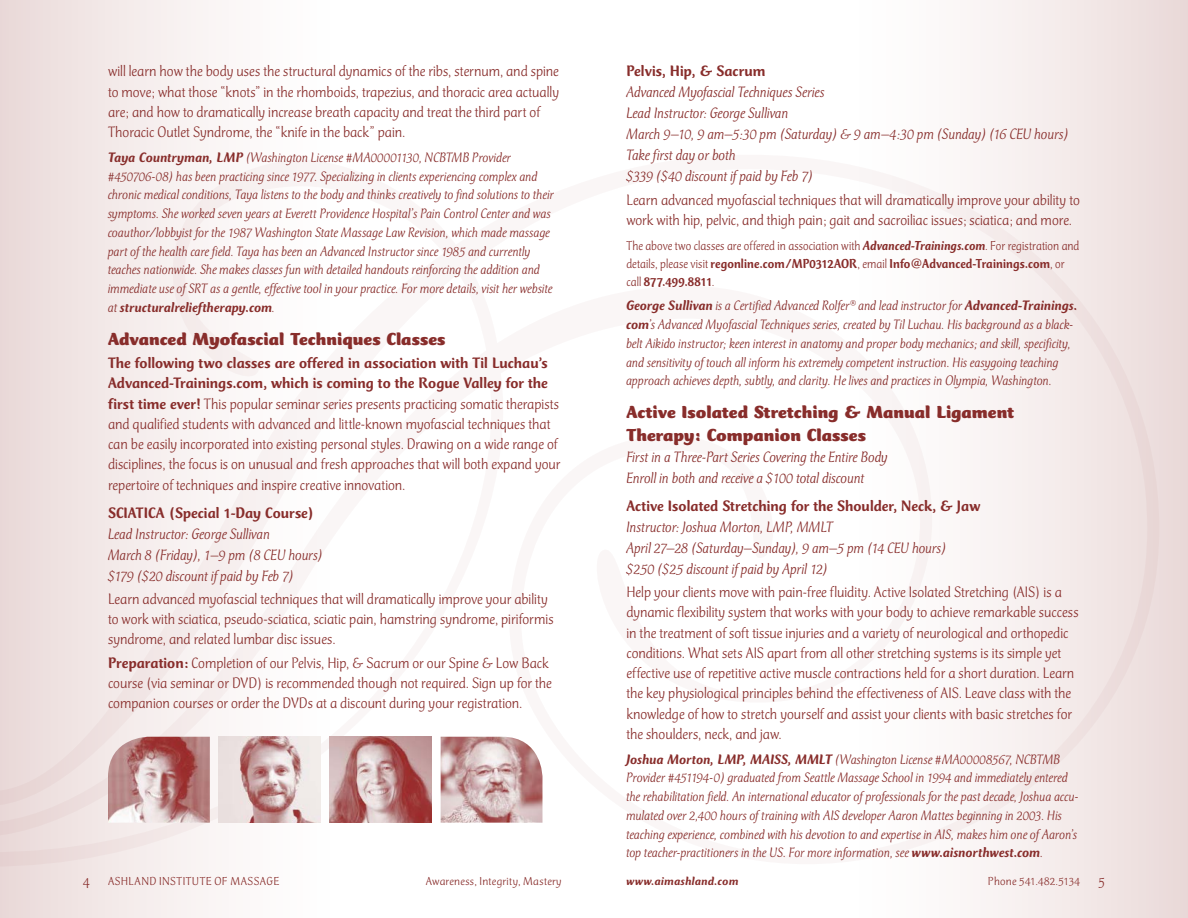
<style>
.page{position:relative;width:1188px;height:918px;background:#fff}
.page>*{position:absolute;margin:0;border:0;box-sizing:border-box;transform-origin:0 0}
.Course_Section{font:900 18px/22.5px "CT Mercurius";letter-spacing:.005em;color:#882d2b}
.Body{font:300 15.75px/20.2px "CT Mercurius";color:#882d2b}
.Course_Info{font:italic 300 15.75px "CT Mercurius";color:#882d2b}
.Course_Title{font:500 15.75px "CT Mercurius";letter-spacing:.005em;color:#882d2b}
.Instructor_Bio{font:italic 300 14.25px/18.8px "CT Mercurius";color:#882d2b}
.Footnote{font:300 13.5px/18px "CT Mercurius";letter-spacing:.005em;color:#882d2b;scale:.95 1}
.t1{font:300 12px "CT Mercurius";letter-spacing:.025em;color:#882d2b;scale:1.05 1}
.t2{font:italic 500 12px "CT Mercurius";letter-spacing:.02em;color:#882d2b;scale:1.05 1}
.s1{font-weight:500}
.s2{font-weight:500;font-style:italic}
.s3{font-size:15px}
</style>
<div class="page">
<div style="left:0;top:0;width:594px;height:918px;background:linear-gradient(to right,#efe3e2,#fff)"></div>
<div style="left:594px;top:0;width:594px;height:918px;background:linear-gradient(to right,#fff,#f0e4e3)"></div>
<img style="left:108px;top:737px;width:102px;height:86px">
<img style="left:330px;top:737px;width:102px;height:86px">
<img style="left:219px;top:737px;width:102px;height:86px">
<img style="left:441px;top:737px;width:101px;height:86px">
<p class="Body" style="left:108px;top:62px;width:453px">will learn how the body uses the structural dynamics of the ribs, sternum, and spine to move; what those “knots” in the rhomboids, trapezius, and thoracic area actually are; and how to dramatically increase breath capacity and treat the third part of Thoracic Outlet Syndrome, the “knife in the back” pain.</p>
<p class="Instructor_Bio" style="left:108px;top:148px;width:448px"><span class="s1">Taya Countryman, LMP</span> (Washington License #MA00001130, NCBTMB Provider #450706-08) has been practicing since 1977. Specializing in clients experiencing complex and chronic medical conditions, Taya listens to the body and thinks creatively to find solutions to their symptoms. She worked seven years at Everett Providence Hospital’s Pain Control Center and was coauthor/lobbyist for the 1987 Washington State Massage Law Revision, which made massage part of the health care field. Taya has been an Advanced Instructor since 1985 and currently teaches nationwide. She makes classes fun with detailed handouts reinforcing the addition and immediate use of SRT as a gentle, effective tool in your practice. For more details, visit her website at <span class="s1">structuralrelieftherapy.com</span>.</p>
<p class="Course_Section" style="left:108px;top:328px;width:339px">Advanced Myofascial Techniques Classes</p>
<p class="Body" style="left:108px;top:353px;width:454px"><span class="s1">The following two classes are offered in association with Til Luchau’s Advanced-Trainings.com, which is coming to the Rogue Valley for the first time ever!</span> This popular seminar series presents practicing somatic therapists and qualified students with advanced and little-known myofascial techniques that can be easily incorporated into existing personal styles. Drawing on a wide range of disciplines, the focus is on unusual and fresh approaches that will both expand your repertoire of techniques and inspire creative innovation.</p>
<p class="Course_Title" style="left:108px;top:504px;width:208px">SCIATICA (Special 1-Day Course)</p>
<p class="Course_Info" style="left:108px;top:525px;width:164px">Lead Instructor: George Sullivan</p>
<p class="Course_Info" style="left:108px;top:546px;width:216px">March 8 (Friday), 1–9 pm (8 CEU hours)</p>
<p class="Course_Info" style="left:108px;top:567px;width:187px">$179 ($20 discount if paid by Feb 7)</p>
<p class="Body" style="left:108px;top:589px;width:447px">Learn advanced myofascial techniques that will dramatically improve your ability to work with sciatica, pseudo-sciatica, sciatic pain, hamstring syndrome, piriformis syndrome, and related lumbar disc issues.</p>
<p class="Body" style="left:108px;top:653px;width:445px"><span class="s1">Preparation:</span> Completion of our Pelvis, Hip, &amp; Sacrum or our Spine &amp; Low Back course (via seminar or DVD) is recommended though not required. Sign up for the companion courses or order the DVDs at a discount during your registration.</p>
<p class="Course_Title" style="left:626px;top:63px;width:141px">Pelvis, Hip, &amp; Sacrum</p>
<p class="Course_Info" style="left:626px;top:84px;width:200px">Advanced Myofascial Techniques Series</p>
<p class="Course_Info" style="left:626px;top:105px;width:164px">Lead Instructor: George Sullivan</p>
<p class="Course_Info" style="left:626px;top:126px;width:444px">March 9–10, 9 am–5:30 pm (Saturday) &amp; 9 am–4:30 pm (Sunday) (16 CEU hours)</p>
<p class="Course_Info" style="left:626px;top:147px;width:111px">Take first day or both</p>
<p class="Course_Info" style="left:626px;top:168px;width:188px">$339 ($40 discount if paid by Feb 7)</p>
<p class="Body" style="left:626px;top:190px;width:455px">Learn advanced myofascial techniques that will dramatically improve your ability to work with hip, pelvic, and thigh pain; gait and sacroiliac issues; sciatica; and more.</p>
<p class="Footnote" style="left:626px;top:237px;width:478px">The above two classes are offered in association with <span class="s2">Advanced-Trainings.com</span>. For registration and details, please visit <span class="s1">regonline.com/MP0312AOR</span>, email <span class="s1">Info@Advanced-Trainings.com</span>, or call <span class="s1">877.499.8811</span>.</p>
<p class="Instructor_Bio" style="left:626px;top:297px;width:453px"><span class="s1">George Sullivan</span> is a Certified Advanced Rolfer® and lead instructor for <span class="s1">Advanced-Trainings. com</span>’s Advanced Myofascial Techniques series, created by Til Luchau. His background as a black&shy;belt Aikido instructor; keen interest in anatomy and proper body mechanics; and skill, specificity, and sensitivity of touch all inform his extremely competent instruction. His easygoing teaching approach achieves depth, subtly, and clarity. He lives and practices in Olympia, Washington.</p>
<p class="Course_Section" style="left:626px;top:402px;width:389px">Active Isolated Stretching &amp; Manual Ligament<br>Therapy: Companion Classes</p>
<p class="Course_Info" style="left:626px;top:448px;width:263px">First in a Three-Part Series Covering the Entire Body</p>
<p class="Course_Info" style="left:626px;top:469px;width:240px">Enroll in both and receive a $100 total discount</p>
<p class="Course_Title" style="left:626px;top:497px;width:355px">Active Isolated Stretching for the Shoulder, Neck, &amp; Jaw</p>
<p class="Course_Info" style="left:626px;top:518px;width:208px">Instructor: Joshua Morton, LMP, MMLT</p>
<p class="Course_Info" style="left:626px;top:539px;width:322px">April 27–28 (Saturday–Sunday), 9 am–5 pm (14 CEU hours)</p>
<p class="Course_Info" style="left:626px;top:560px;width:203px">$250 ($25 discount if paid by April 12)</p>
<p class="Body" style="left:626px;top:582px;width:454px">Help your clients move with pain-free fluidity. Active Isolated Stretching (AIS) is a dynamic flexibility system that works with your body to achieve remarkable success in the treatment of soft tissue injuries and a variety of neurological and orthopedic conditions. What sets AIS apart from all other stretching systems is its simple yet effective use of repetitive active muscle contractions held for a short duration. Learn the key physiological principles behind the effectiveness of AIS. Leave class with the knowledge of how to stretch yourself and assist your clients with basic stretches for the shoulders, neck, and jaw.</p>
<p class="Instructor_Bio" style="left:626px;top:750px;width:454px"><span class="s1">Joshua Morton, LMP, MAISS, MMLT</span> (Washington License #MA00008567, NCBTMB Provider #451194-0) graduated from Seattle Massage School in 1994 and immediately entered the rehabilitation field. An international educator of professionals for the past decade, Joshua accu&shy;mulated over 2,400 hours of training with AIS developer Aaron Mattes beginning in 2003. His teaching experience, combined with his devotion to and expertise in AIS, makes him one of Aaron’s top teacher-practitioners in the US. For more information, see <span class="s1">www.aisnorthwest.com</span>.</p>
<p class="t1" style="left:83px;top:874px;width:188px"><span class="s3">4</span> ASHLAND INSTITUTE OF MASSAGE</p>
<p class="t1" style="left:426px;top:874px;width:131px">Awareness, Integrity, Mastery</p>
<p class="t2" style="left:626px;top:874px;width:108px">www.aimashland.com</p>
<p class="t1" style="left:988px;top:874px;width:113px">Phone 541.482.5134 <span class="s3">5</span></p>
</div>
